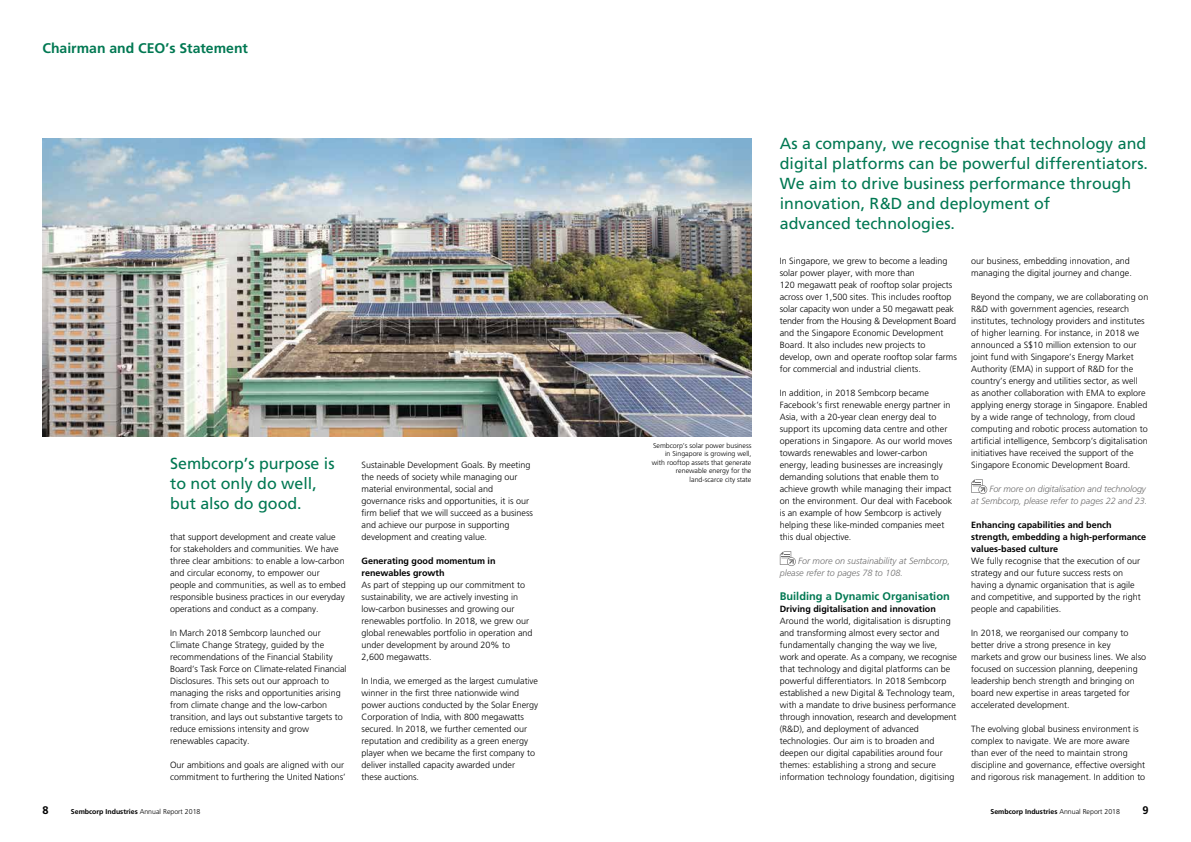
<style>
.page{position:relative;width:1191px;height:842px;background:#fff}
.page>*{position:absolute;margin:0;border:0;box-sizing:border-box;transform-origin:0 0}
.t1{font:16px/20px "Frutiger";color:#007852}
.t2{font:700 14px "Frutiger";color:#007852}
.t3{font:700 11px "Frutiger";color:#007852}
.t4{font:700 11px "Frutiger";color:#000}
.t5{font:300 9px/12px "Frutiger";color:#000}
.t6{font:700 9px/12px "Frutiger";color:#000}
.t7{font:italic 300 9px/12px "Frutiger";letter-spacing:-.005em;color:#706f6f}
.t8{font:300 7px/8.5px "Frutiger";color:#000;text-align:right}
.t9{font:700 7px "Frutiger";color:#000}
.s1{font-weight:300}
</style>
<div class="page">
<svg style="left:780px;top:551px;width:16px;height:15px"></svg>
<svg style="left:971px;top:479px;width:16px;height:15px"></svg>
<img style="left:43px;top:139px;width:708px;height:298px">
<h2 class="t2" style="left:43px;top:40px;width:207px">Chairman and CEO’s Statement</h2>
<h1 class="t1" style="left:170px;top:453px;width:166px">Sembcorp’s purpose is to not only do well, but also do good.</h1>
<p class="t5" style="left:170px;top:531px;width:177px">that support development and create value for stakeholders and communities. We have three clear ambitions: to enable a low-carbon and circular economy, to empower our people and communities, as well as to embed responsible business practices in our everyday operations and conduct as a company.</p>
<p class="t5" style="left:170px;top:627px;width:178px">In March 2018 Sembcorp launched our Climate Change Strategy, guided by the recommendations of the Financial Stability Board’s Task Force on Climate-related Financial Disclosures. This sets out our approach to managing the risks and opportunities arising from climate change and the low-carbon transition, and lays out substantive targets to reduce emissions intensity and grow renewables capacity.</p>
<p class="t5" style="left:170px;top:759px;width:177px">Our ambitions and goals are aligned with our commitment to furthering the United Nations’</p>
<p class="t5" style="left:361px;top:459px;width:173px">Sustainable Development Goals. By meeting the needs of society while managing our material environmental, social and governance risks and opportunities, it is our firm belief that we will succeed as a business and achieve our purpose in supporting development and creating value.</p>
<p class="t6" style="left:361px;top:555px;width:136px">Generating good momentum in renewables growth</p>
<p class="t5" style="left:361px;top:579px;width:173px">As part of stepping up our commitment to sustainability, we are actively investing in low-carbon businesses and growing our renewables portfolio. In 2018, we grew our global renewables portfolio in operation and under development by around 20% to 2,600 megawatts.</p>
<p class="t5" style="left:361px;top:675px;width:178px">In India, we emerged as the largest cumulative winner in the first three nationwide wind power auctions conducted by the Solar Energy Corporation of India, with 800 megawatts secured. In 2018, we further cemented our reputation and credibility as a green energy player when we became the first company to deliver installed capacity awarded under<br>these auctions.</p>
<p class="t8" style="left:652px;top:441px;width:101px">Sembcorp’s solar power business in Singapore is growing well, with rooftop assets that generate renewable energy for the land-scarce city state</p>
<h1 class="t1" style="left:780px;top:133px;width:370px">As a company, we recognise that technology and digital platforms can be powerful differentiators.<br>We aim to drive business performance through innovation, R&amp;D and deployment of<br>advanced technologies.</h1>
<p class="t5" style="left:780px;top:255px;width:179px">In Singapore, we grew to become a leading solar power player, with more than<br>120 megawatt peak of rooftop solar projects across over 1,500 sites. This includes rooftop solar capacity won under a 50 megawatt peak tender from the Housing &amp; Development Board and the Singapore Economic Development Board. It also includes new projects to develop, own and operate rooftop solar farms for commercial and industrial clients.</p>
<p class="t5" style="left:780px;top:387px;width:174px">In addition, in 2018 Sembcorp became Facebook’s first renewable energy partner in Asia, with a 20-year clean energy deal to support its upcoming data centre and other operations in Singapore. As our world moves towards renewables and lower-carbon energy, leading businesses are increasingly demanding solutions that enable them to achieve growth while managing their impact on the environment. Our deal with Facebook is an example of how Sembcorp is actively helping these like-minded companies meet this dual objective.</p>
<p class="t7" style="left:780px;top:555px;width:172px;text-indent:18px">For more on sustainability at Sembcorp, please refer to pages 78 to 108.</p>
<p class="t3" style="left:780px;top:590px;width:171px">Building a Dynamic Organisation</p>
<p class="t6" style="left:780px;top:603px;width:158px">Driving digitalisation and innovation</p>
<p class="t5" style="left:780px;top:615px;width:179px">Around the world, digitalisation is disrupting and transforming almost every sector and fundamentally changing the way we live, work and operate. As a company, we recognise that technology and digital platforms can be powerful differentiators. In 2018 Sembcorp established a new Digital &amp; Technology team, with a mandate to drive business performance through innovation, research and development (R&amp;D), and deployment of advanced technologies. Our aim is to broaden and deepen our digital capabilities around four themes: establishing a strong and secure information technology foundation, digitising</p>
<p class="t5" style="left:971px;top:255px;width:162px">our business, embedding innovation, and managing the digital journey and change.</p>
<p class="t5" style="left:971px;top:291px;width:179px">Beyond the company, we are collaborating on R&amp;D with government agencies, research institutes, technology providers and institutes of higher learning. For instance, in 2018 we announced a S$10 million extension to our joint fund with Singapore’s Energy Market Authority (EMA) in support of R&amp;D for the country’s energy and utilities sector, as well<br>as another collaboration with EMA to explore applying energy storage in Singapore. Enabled by a wide range of technology, from cloud computing and robotic process automation to artificial intelligence, Sembcorp’s digitalisation initiatives have received the support of the Singapore Economic Development Board.</p>
<p class="t7" style="left:971px;top:483px;width:178px;text-align:right">For more on digitalisation and technology<br>at Sembcorp, please refer to pages 22 and 23.</p>
<p class="t6" style="left:971px;top:519px;width:177px">Enhancing capabilities and bench strength, embedding a high-performance values-based culture</p>
<p class="t5" style="left:971px;top:555px;width:171px">We fully recognise that the execution of our strategy and our future success rests on having a dynamic organisation that is agile and competitive, and supported by the right people and capabilities.</p>
<p class="t5" style="left:971px;top:627px;width:177px">In 2018, we reorganised our company to better drive a strong presence in key<br>markets and grow our business lines. We also focused on succession planning, deepening leadership bench strength and bringing on board new expertise in areas targeted for accelerated development.</p>
<p class="t5" style="left:971px;top:723px;width:176px">The evolving global business environment is complex to navigate. We are more aware than ever of the need to maintain strong discipline and governance, effective oversight and rigorous risk management. In addition to</p>
<p class="t4" style="left:43px;top:803px;width:8px">8</p>
<p class="t9" style="left:71px;top:807px;width:131px">Sembcorp Industries <span class="s1">Annual Report 2018</span></p>
<p class="t9" style="left:990px;top:807px;width:131px">Sembcorp Industries <span class="s1">Annual Report 2018</span></p>
<p class="t4" style="left:1142px;top:803px;width:8px">9</p>
</div>
